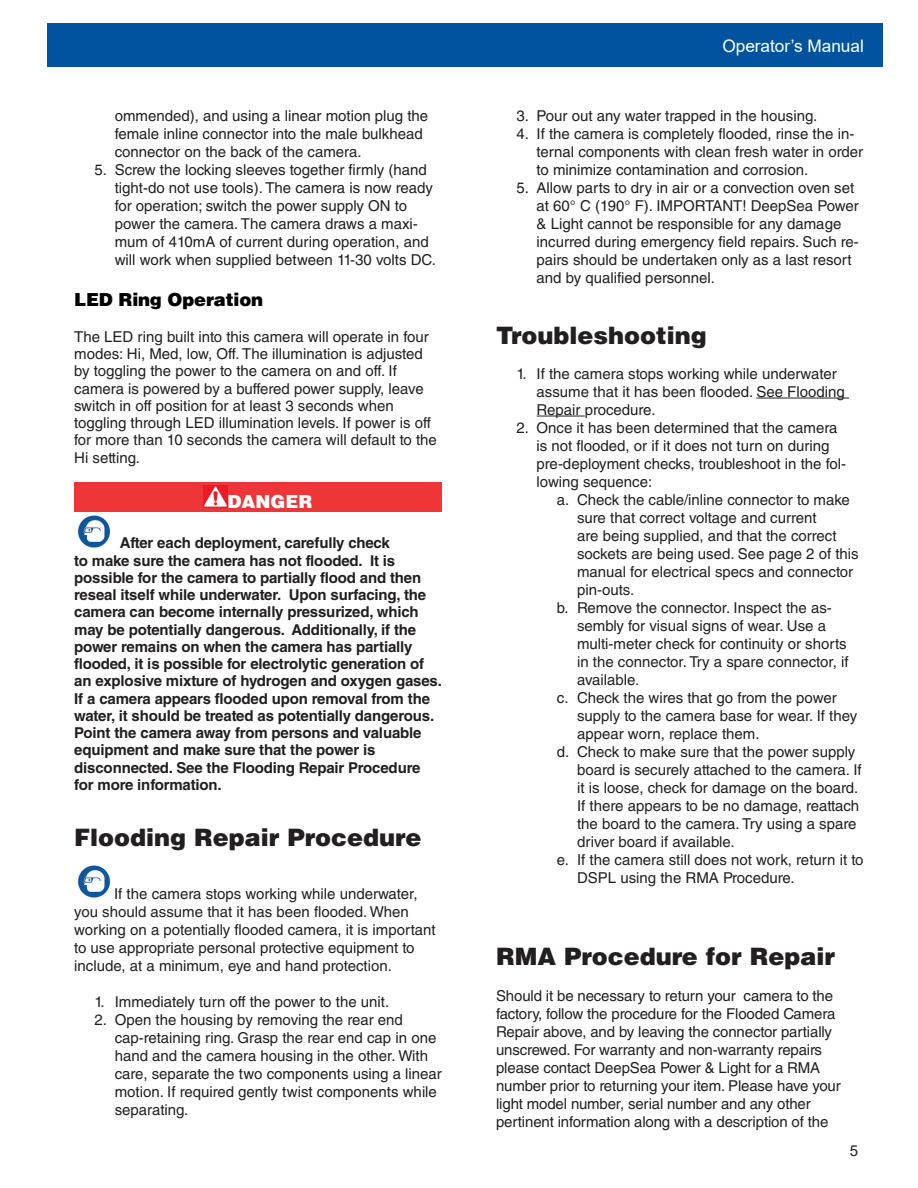
<style>
.page{position:relative;width:918px;height:1188px;background:#fff}
.page>*{position:absolute;margin:0;border:0;box-sizing:border-box;transform-origin:0 0}
.t1{font:900 24px "Helvetica LT Std";color:#231f20}
.t2{font:900 18px "Helvetica LT Std";letter-spacing:-.01em;color:#000}
.t3{font:900 18px "Helvetica LT Std";color:#fff}
.t4{font:17.25px "Arial";letter-spacing:-.005em;color:#fff}
.t5{font:15px/18px "Helvetica LT Std";color:#231f20}
.t6{font:700 15px/17.2px "Helvetica LT Std";letter-spacing:-.01em;color:#231f20}
.t7{font:15px "Arial";color:#231f20}
</style>
<div class="page">
<div style="left:47px;top:24px;width:836px;height:43px;background:#0153a0"></div>
<div style="left:74px;top:482px;width:368px;height:30px;background:#ee3638"></div>
<img style="left:204px;top:486px;width:24px;height:22px">
<img style="left:78px;top:515px;width:32px;height:33px">
<img style="left:78px;top:865px;width:32px;height:33px">
<hr style="left:756px;top:398px;width:93px;height:1px;background:#231f20">
<hr style="left:537px;top:416px;width:48px;height:1px;background:#231f20">
<p class="t5" style="left:115px;top:107px;width:315px">ommended), and using a linear motion plug the female inline connector into the male bulkhead connector on the back of the camera.</p>
<p class="t5" style="left:115px;top:161px;width:323px;text-indent:-20px">5. Screw the locking sleeves together firmly (hand tight-do not use tools). The camera is now ready for operation; switch the power supply ON to power the camera. The camera draws a maxi&shy;mum of 410mA of current during operation, and will work when supplied between 11-30 volts DC.</p>
<p class="t2" style="left:74px;top:288px;width:190px">LED Ring Operation</p>
<p class="t5" style="left:74px;top:328px;width:364px;line-height:17.2px">The LED ring built into this camera will operate in four modes: Hi, Med, low, Off. The illumination is adjusted by toggling the power to the camera on and off. If camera is powered by a buffered power supply, leave switch in off position for at least 3 seconds when toggling through LED illumination levels. If power is off for more than 10 seconds the camera will default to the Hi setting.</p>
<p class="t3" style="left:228px;top:489px;width:86px">DANGER</p>
<p class="t6" style="left:74px;top:534px;width:369px;text-indent:46px">After each deployment, carefully check<br>to make sure the camera has not flooded. It is possible for the camera to partially flood and then reseal itself while underwater. Upon surfacing, the camera can become internally pressurized, which may be potentially dangerous. Additionally, if the power remains on when the camera has partially flooded, it is possible for electrolytic generation of an explosive mixture of hydrogen and oxygen gases.<br>If a camera appears flooded upon removal from the water, it should be treated as potentially dangerous.<br>Point the camera away from persons and valuable equipment and make sure that the power is disconnected. See the Flooding Repair Procedure for more information.</p>
<h1 class="t1" style="left:74px;top:821px;width:349px">Flooding Repair Procedure</h1>
<p class="t5" style="left:74px;top:885px;width:363px;text-indent:40px">If the camera stops working while underwater, you should assume that it has been flooded. When working on a potentially flooded camera, it is important to use appropriate personal protective equipment to include, at a minimum, eye and hand protection.</p>
<p class="t5" style="left:94px;top:993px;width:296px">1. Immediately turn off the power to the unit.</p>
<p class="t5" style="left:115px;top:1011px;width:329px;text-indent:-20px">2. Open the housing by removing the rear end cap-retaining ring. Grasp the rear end cap in one hand and the camera housing in the other. With care, separate the two components using a linear motion. If required gently twist components while separating.</p>
<p class="t4" style="left:723px;top:34px;width:143px">Operator’s Manual</p>
<p class="t5" style="left:516px;top:107px;width:302px">3. Pour out any water trapped in the housing.</p>
<p class="t5" style="left:537px;top:125px;width:328px;text-indent:-20px">4. If the camera is completely flooded, rinse the in&shy;ternal components with clean fresh water in order to minimize contamination and corrosion.</p>
<p class="t5" style="left:537px;top:179px;width:324px;text-indent:-20px">5. Allow parts to dry in air or a convection oven set at 60° C (190° F). IMPORTANT! DeepSea Power &amp; Light cannot be responsible for any damage incurred during emergency field repairs. Such re&shy;pairs should be undertaken only as a last resort and by qualified personnel.</p>
<h1 class="t1" style="left:496px;top:320px;width:212px">Troubleshooting</h1>
<p class="t5" style="left:537px;top:364px;width:310px;text-indent:-20px">1. If the camera stops working while underwater assume that it has been flooded. See Flooding<br>Repair procedure.</p>
<p class="t5" style="left:537px;top:418px;width:311px;text-indent:-20px">2. Once it has been determined that the camera is not flooded, or if it does not turn on during pre-deployment checks, troubleshoot in the fol&shy;lowing sequence:</p>
<p class="t5" style="left:557px;top:490px;width:295px">a. Check the cable/inline connector to make</p>
<p class="t5" style="left:577px;top:508px;width:241px">sure that correct voltage and current</p>
<p class="t5" style="left:577px;top:526px;width:261px">are being supplied, and that the correct</p>
<p class="t5" style="left:577px;top:544px;width:283px">sockets are being used. See page 2 of this</p>
<p class="t5" style="left:577px;top:562px;width:278px">manual for electrical specs and connector</p>
<p class="t5" style="left:577px;top:580px;width:59px">pin-outs.</p>
<p class="t5" style="left:557px;top:598px;width:277px">b. Remove the connector. Inspect the as-</p>
<p class="t5" style="left:577px;top:616px;width:250px">sembly for visual signs of wear. Use a</p>
<p class="t5" style="left:577px;top:634px;width:271px">multi-meter check for continuity or shorts</p>
<p class="t5" style="left:577px;top:652px;width:273px">in the connector. Try a spare connector, if</p>
<p class="t5" style="left:577px;top:670px;width:64px">available.</p>
<p class="t5" style="left:557px;top:688px;width:281px">c. Check the wires that go from the power</p>
<p class="t5" style="left:577px;top:706px;width:282px">supply to the camera base for wear. If they</p>
<p class="t5" style="left:577px;top:724px;width:184px">appear worn, replace them.</p>
<p class="t5" style="left:557px;top:742px;width:300px">d. Check to make sure that the power supply</p>
<p class="t5" style="left:577px;top:760px;width:286px">board is securely attached to the camera. If</p>
<p class="t5" style="left:577px;top:778px;width:283px">it is loose, check for damage on the board.</p>
<p class="t5" style="left:577px;top:796px;width:284px">If there appears to be no damage, reattach</p>
<p class="t5" style="left:577px;top:814px;width:281px">the board to the camera. Try using a spare</p>
<p class="t5" style="left:577px;top:832px;width:159px">driver board if available.</p>
<p class="t5" style="left:557px;top:850px;width:308px">e. If the camera still does not work, return it to</p>
<p class="t5" style="left:577px;top:868px;width:219px">DSPL using the RMA Procedure.</p>
<h1 class="t1" style="left:496px;top:940px;width:341px">RMA Procedure for Repair</h1>
<p class="t5" style="left:496px;top:986px;width:346px">Should it be necessary to return your camera to the factory, follow the procedure for the Flooded Camera Repair above, and by leaving the connector partially unscrewed. For warranty and non-warranty repairs please contact DeepSea Power &amp; Light for a RMA number prior to returning your item. Please have your light model number, serial number and any other pertinent information along with a description of the</p>
<p class="t7" style="left:850px;top:1140px;width:10px">5</p>
</div>
